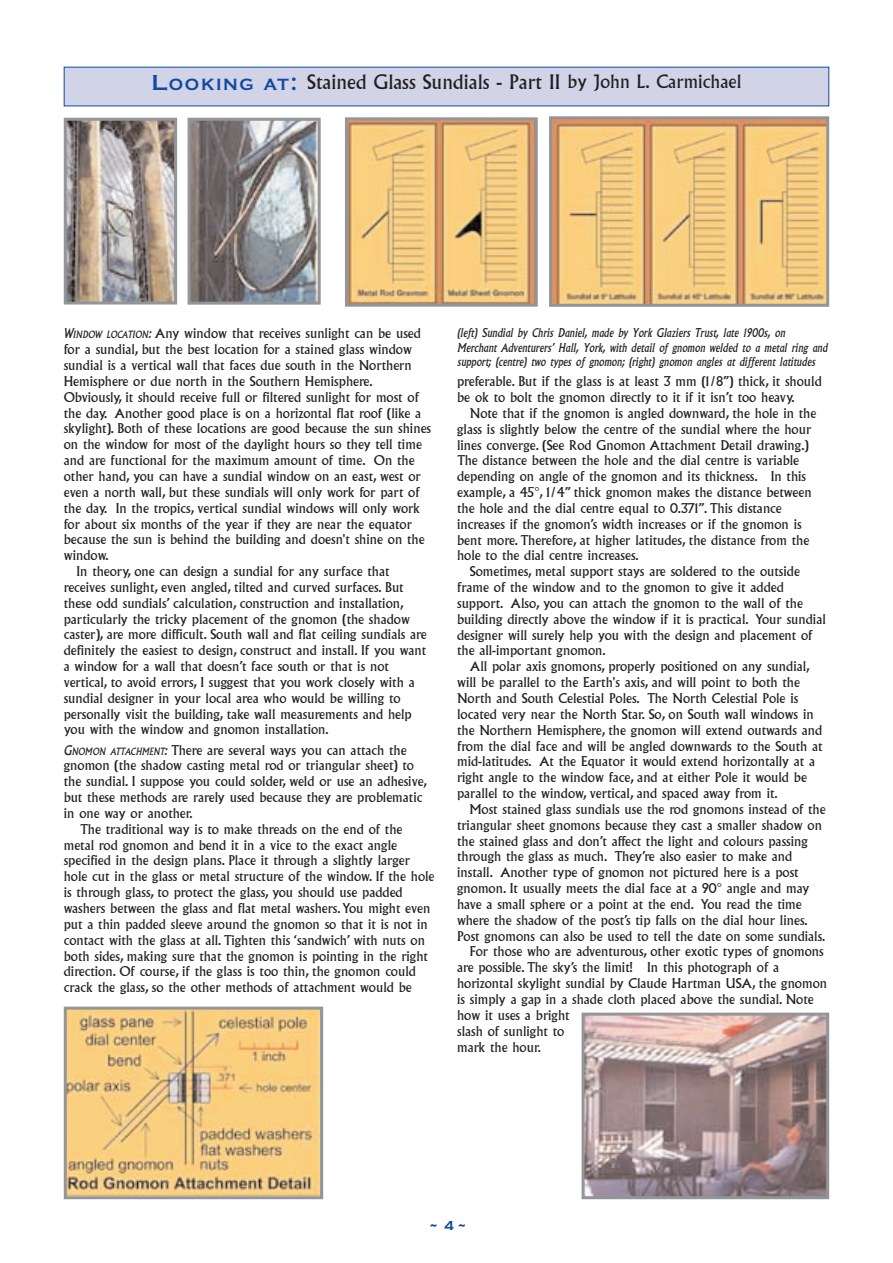
<style>
.page{position:relative;width:893px;height:1263px;background:#fff}
.page>*{position:absolute;margin:0;border:0;box-sizing:border-box;transform-origin:0 0}
.t1{font:19.5px "Albertus";color:#231f20}
.t2{font:700 13.5px "Copperplate Gothic";color:#114aa0}
.t3{font:13.2px/15.9px "Albertus";color:#231f20}
.t4{font:italic 12px/14.4px "Albertus";color:#231f20}
.s1{font-family:"Copperplate Gothic";font-weight:700;font-size:22.5px;color:#114aa0}
.s2{font-family:"Copperplate Gothic";font-weight:700;font-size:16.8px;color:#114aa0}
.s3{font-size:18px}
.s4{font-style:italic}
.s5{font-style:italic;font-size:9.9px}
</style>
<div class="page">
<div style="left:64px;top:67px;width:765px;height:39px;background:#d1d3e7"></div>
<img style="left:68px;top:122px;width:105px;height:179px">
<div style="left:64px;top:118px;width:113px;height:187px;border:3px solid #939598"></div>
<img style="left:192px;top:122px;width:125px;height:179px">
<div style="left:188px;top:118px;width:133px;height:187px;border:3px solid #939598"></div>
<img style="left:349px;top:121px;width:185px;height:182px">
<div style="left:345px;top:117px;width:193px;height:190px;border:3px solid #939598"></div>
<img style="left:553px;top:120px;width:272px;height:183px">
<div style="left:549px;top:116px;width:280px;height:191px;border:3px solid #939598"></div>
<img style="left:68px;top:1011px;width:251px;height:184px">
<div style="left:64px;top:1007px;width:259px;height:192px;border:3px solid #939598"></div>
<img style="left:586px;top:1017px;width:239px;height:178px">
<div style="left:582px;top:1013px;width:247px;height:186px;border:3px solid #939598"></div>
<h1 class="t1" style="left:152px;top:74px;width:591px"><span class="s1">L</span><span class="s2">OOKING AT</span><span class="s1">:</span> Stained Glass Sundials - Part II <span class="s3">by John L. Carmichael</span></h1>
<p class="t3" style="left:64px;top:327px;width:359px"><span class="s4">W</span><span class="s5">INDOW LOCATION</span><span class="s4">:</span> Any window that receives sunlight can be used</p>
<p class="t3" style="left:64px;top:342px;width:350px">for a sundial, but the best location for a stained glass window</p>
<p class="t3" style="left:64px;top:358px;width:349px">sundial is a vertical wall that faces due south in the Northern</p>
<p class="t3" style="left:64px;top:374px;width:310px">Hemisphere or due north in the Southern Hemisphere.</p>
<p class="t3" style="left:64px;top:390px;width:357px">Obviously, it should receive full or filtered sunlight for most of</p>
<p class="t3" style="left:64px;top:406px;width:359px">the day. Another good place is on a horizontal flat roof (like a</p>
<p class="t3" style="left:64px;top:422px;width:369px">skylight). Both of these locations are good because the sun shines</p>
<p class="t3" style="left:64px;top:437px;width:360px">on the window for most of the daylight hours so they tell time</p>
<p class="t3" style="left:64px;top:453px;width:352px">and are functional for the maximum amount of time. On the</p>
<p class="t3" style="left:64px;top:469px;width:359px">other hand, you can have a sundial window on an east, west or</p>
<p class="t3" style="left:64px;top:485px;width:357px">even a north wall, but these sundials will only work for part of</p>
<p class="t3" style="left:64px;top:501px;width:357px">the day. In the tropics, vertical sundial windows will only work</p>
<p class="t3" style="left:64px;top:517px;width:350px">for about six months of the year if they are near the equator</p>
<p class="t3" style="left:64px;top:532px;width:362px">because the sun is behind the building and doesn't shine on the</p>
<p class="t3" style="left:64px;top:548px;width:47px">window.</p>
<p class="t3" style="left:77px;top:564px;width:314px">In theory, one can design a sundial for any surface that</p>
<p class="t3" style="left:64px;top:580px;width:341px">receives sunlight, even angled, tilted and curved surfaces. But</p>
<p class="t3" style="left:64px;top:596px;width:341px">these odd sundials’ calculation, construction and installation,</p>
<p class="t3" style="left:64px;top:612px;width:348px">particularly the tricky placement of the gnomon (the shadow</p>
<p class="t3" style="left:64px;top:627px;width:364px">caster), are more difficult. South wall and flat ceiling sundials are</p>
<p class="t3" style="left:64px;top:643px;width:364px">definitely the easiest to design, construct and install. If you want</p>
<p class="t3" style="left:64px;top:659px;width:327px">a window for a wall that doesn’t face south or that is not</p>
<p class="t3" style="left:64px;top:675px;width:352px">vertical, to avoid errors, I suggest that you work closely with a</p>
<p class="t3" style="left:64px;top:691px;width:338px">sundial designer in your local area who would be willing to</p>
<p class="t3" style="left:64px;top:707px;width:349px">personally visit the building, take wall measurements and help</p>
<p class="t3" style="left:64px;top:723px;width:266px">you with the window and gnomon installation.</p>
<p class="t3" style="left:64px;top:743px;width:344px"><span class="s4">G</span><span class="s5">NOMON ATTACHMENT</span><span class="s4">:</span> There are several ways you can attach the</p>
<p class="t3" style="left:64px;top:758px;width:352px">gnomon (the shadow casting metal rod or triangular sheet) to</p>
<p class="t3" style="left:64px;top:774px;width:365px">the sundial. I suppose you could solder, weld or use an adhesive,</p>
<p class="t3" style="left:64px;top:790px;width:360px">but these methods are rarely used because they are problematic</p>
<p class="t3" style="left:64px;top:806px;width:131px">in one way or another.</p>
<p class="t3" style="left:80px;top:822px;width:324px">The traditional way is to make threads on the end of the</p>
<p class="t3" style="left:64px;top:838px;width:335px">metal rod gnomon and bend it in a vice to the exact angle</p>
<p class="t3" style="left:64px;top:854px;width:348px">specified in the design plans. Place it through a slightly larger</p>
<p class="t3" style="left:64px;top:869px;width:372px">hole cut in the glass or metal structure of the window. If the hole</p>
<p class="t3" style="left:64px;top:885px;width:340px">is through glass, to protect the glass, you should use padded</p>
<p class="t3" style="left:64px;top:901px;width:368px">washers between the glass and flat metal washers.You might even</p>
<p class="t3" style="left:64px;top:917px;width:366px">put a thin padded sleeve around the gnomon so that it is not in</p>
<p class="t3" style="left:64px;top:933px;width:363px">contact with the glass at all. Tighten this ‘sandwich’ with nuts on</p>
<p class="t3" style="left:64px;top:949px;width:366px">both sides, making sure that the gnomon is pointing in the right</p>
<p class="t3" style="left:64px;top:964px;width:354px">direction. Of course, if the glass is too thin, the gnomon could</p>
<p class="t3" style="left:64px;top:980px;width:350px">crack the glass, so the other methods of attachment would be</p>
<p class="t4" style="left:457px;top:326px;width:372px">(left) Sundial by Chris Daniel, made by York Glaziers Trust, late 1900s, on<br>Merchant Adventurers’ Hall, York, with detail of gnomon welded to a metal ring and support; (centre) two types of gnomon; (right) gnomon angles at different latitudes</p>
<p class="t3" style="left:457px;top:374px;width:366px">preferable. But if the glass is at least 3 mm (1/8”) thick, it should be ok to bolt the gnomon directly to it if it isn’t too heavy.</p>
<p class="t3" style="left:457px;top:406px;width:361px;text-indent:13px">Note that if the gnomon is angled downward, the hole in the glass is slightly below the centre of the sundial where the hour lines converge. (See Rod Gnomon Attachment Detail drawing.)<br>The distance between the hole and the dial centre is variable depending on angle of the gnomon and its thickness. In this example, a 45°, 1/4” thick gnomon makes the distance between the hole and the dial centre equal to 0.371”. This distance increases if the gnomon’s width increases or if the gnomon is bent more. Therefore, at higher latitudes, the distance from the hole to the dial centre increases.</p>
<p class="t3" style="left:457px;top:564px;width:370px;text-indent:13px">Sometimes, metal support stays are soldered to the outside frame of the window and to the gnomon to give it added support. Also, you can attach the gnomon to the wall of the building directly above the window if it is practical. Your sundial designer will surely help you with the design and placement of the all-important gnomon.</p>
<p class="t3" style="left:457px;top:659px;width:367px;text-indent:13px">All polar axis gnomons, properly positioned on any sundial, will be parallel to the Earth's axis, and will point to both the North and South Celestial Poles. The North Celestial Pole is located very near the North Star. So, on South wall windows in the Northern Hemisphere, the gnomon will extend outwards and from the dial face and will be angled downwards to the South at mid-latitudes. At the Equator it would extend horizontally at a right angle to the window face, and at either Pole it would be parallel to the window, vertical, and spaced away from it.</p>
<p class="t3" style="left:470px;top:802px;width:357px">Most stained glass sundials use the rod gnomons instead of the</p>
<p class="t3" style="left:457px;top:818px;width:366px">triangular sheet gnomons because they cast a smaller shadow on</p>
<p class="t3" style="left:457px;top:834px;width:352px">the stained glass and don’t affect the light and colours passing</p>
<p class="t3" style="left:457px;top:849px;width:337px">through the glass as much. They’re also easier to make and</p>
<p class="t3" style="left:457px;top:865px;width:343px">install. Another type of gnomon not pictured here is a post</p>
<p class="t3" style="left:457px;top:881px;width:354px">gnomon. It usually meets the dial face at a 90° angle and may</p>
<p class="t3" style="left:457px;top:897px;width:346px">have a small sphere or a point at the end. You read the time</p>
<p class="t3" style="left:457px;top:913px;width:352px">where the shadow of the post’s tip falls on the dial hour lines.</p>
<p class="t3" style="left:457px;top:929px;width:370px">Post gnomons can also be used to tell the date on some sundials.</p>
<p class="t3" style="left:470px;top:945px;width:355px">For those who are adventurous, other exotic types of gnomons</p>
<p class="t3" style="left:457px;top:960px;width:324px">are possible. The sky’s the limit! In this photograph of a</p>
<p class="t3" style="left:457px;top:976px;width:372px">horizontal skylight sundial by Claude Hartman USA, the gnomon</p>
<p class="t3" style="left:457px;top:992px;width:358px">is simply a gap in a shade cloth placed above the sundial. Note</p>
<p class="t3" style="left:457px;top:1008px;width:114px">how it uses a bright</p>
<p class="t3" style="left:457px;top:1024px;width:109px">slash of sunlight to</p>
<p class="t3" style="left:457px;top:1040px;width:85px">mark the hour.</p>
<p class="t2" style="left:429px;top:1217px;width:39px">~ 4 ~</p>
</div>
